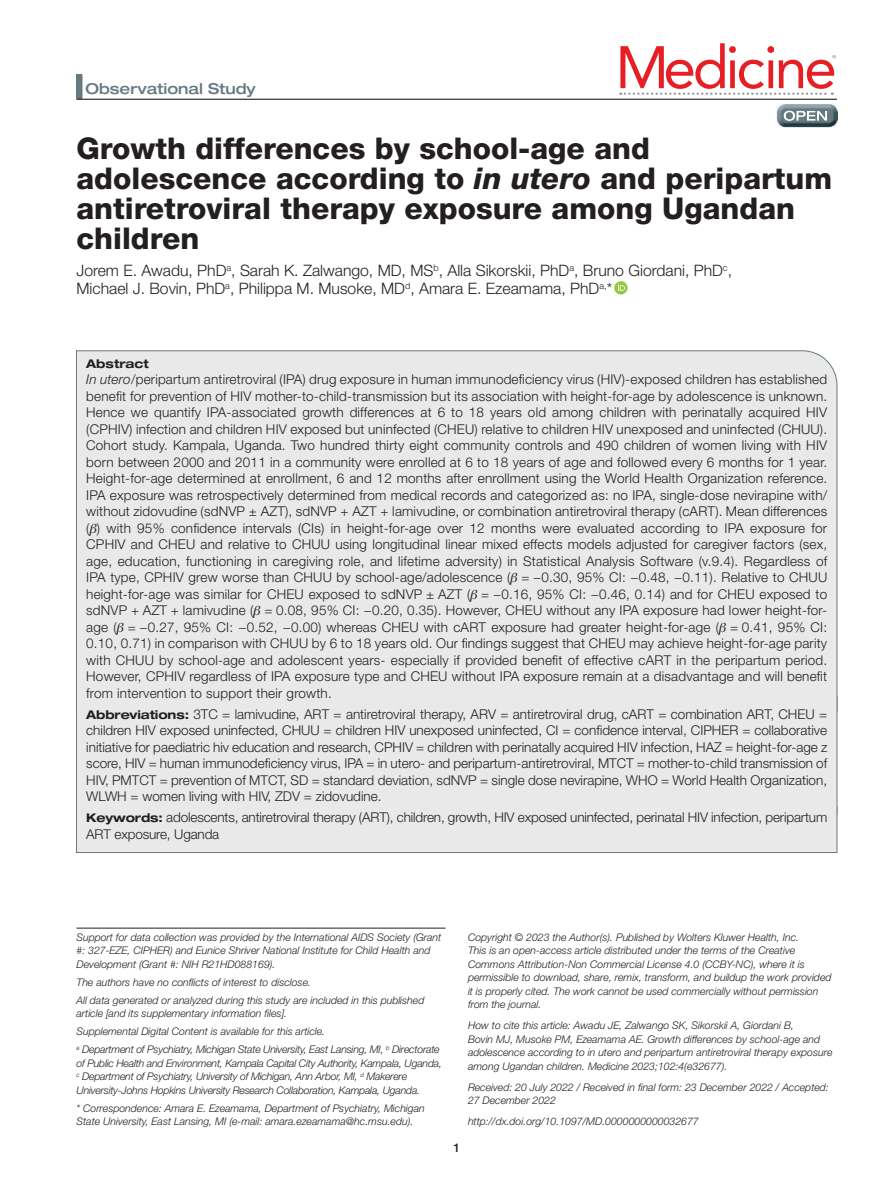
<style>
.page{position:relative;width:891px;height:1188px;background:#fff}
.page>*{position:absolute;margin:0;border:0;box-sizing:border-box;transform-origin:0 0}
.t1{font:59.4px "Avenir";letter-spacing:-.06em;color:#e71e24}
.t2{font:800 30px/30px "Helvetica Neue LT Std";color:#231f20}
.t3{font:300 15.75px/18px "Helvetica Neue LT Std";color:#231f20}
.t4{font:500 expanded 15px "Helvetica Neue LT Std";color:#667981}
.t5{font:300 13.5px/16.5px "Helvetica Neue LT Std";letter-spacing:-.01em;color:#231f20;text-align:justify}
.t6{font:700 expanded 12px "Helvetica Neue LT Std";color:#231f20}
.t7{font:500 12px "Helvetica Neue LT Std";color:#231f20}
.t8{font:italic 300 10.5px/13.5px "Helvetica Neue LT Std";color:#231f20}
.t9{font:italic 300 10.5px/13.5px "Helvetica Neue LT Std";letter-spacing:-.02em;color:#231f20}
.t10{font:500 10.35px "Akzidenz Grotesk BE";color:#909295}
.s1{font-style:italic}
.s2{font-family:"Gandhari Unicode";font-weight:400;font-style:italic}
.s3{font-weight:700;font-stretch:expanded;font-size:12px}
</style>
<div class="page">
<div style="left:76px;top:74px;width:6px;height:25px;background:#677981"></div>
<hr style="left:76px;top:99px;width:761px;height:1px;background:#231f20">
<img style="left:776px;top:104px;width:61px;height:24px">
<svg style="left:784px;top:111px;width:43px;height:10px"></svg>
<svg style="left:620px;top:93px;width:213px;height:2px"></svg>
<div style="left:76px;top:350px;width:762px;height:362px;background:#e9e9e9"></div>
<div style="left:76px;top:696px;width:761px;height:120px;background:#e9e9e9"></div>
<div style="left:76px;top:807px;width:761px;height:46px;background:#e9e9e9"></div>
<div style="left:76px;top:806px;width:761px;height:47px;border:1px solid #677981"></div>
<svg style="left:614px;top:281px;width:14px;height:13px"></svg>
<svg style="left:618px;top:284px;width:7px;height:7px"></svg>
<hr style="left:76px;top:928px;width:370px;height:1px;background:#231f20">
<p class="t4" style="left:86px;top:80px;width:172px">Observational Study</p>
<h1 class="t1" style="left:615px;top:33px;width:223px">Medicine</h1>
<p class="t10" style="left:832px;top:52px;width:6px">®</p>
<h2 class="t2" style="left:76px;top:134px;width:757px">Growth differences by school-age and adolescence according to <span class="s1">in utero</span> and peripartum antiretroviral therapy exposure among Ugandan children</h2>
<p class="t3" style="left:76px;top:261px;width:657px">Jorem E. Awadu, PhD<sup>a</sup>, Sarah K. Zalwango, MD, MS<sup>b</sup>, Alla Sikorskii, PhD<sup>a</sup>, Bruno Giordani, PhD<sup>c</sup>,<br>Michael J. Bovin, PhD<sup>a</sup>, Philippa M. Musoke, MD<sup>d</sup>, Amara E. Ezeamama, PhD<sup>a,</sup>*</p>
<p class="t6" style="left:86px;top:356px;width:64px">Abstract</p>
<p class="t5" style="left:86px;top:371px;width:743px"><span class="s1">In utero</span>/peripartum antiretroviral (IPA) drug exposure in human immunodeficiency virus (HIV)-exposed children has established benefit for prevention of HIV mother-to-child-transmission but its association with height-for-age by adolescence is unknown.<br>Hence we quantify IPA-associated growth differences at 6 to 18 years old among children with perinatally acquired HIV (CPHIV) infection and children HIV exposed but uninfected (CHEU) relative to children HIV unexposed and uninfected (CHUU).<br>Cohort study. Kampala, Uganda. Two hundred thirty eight community controls and 490 children of women living with HIV born between 2000 and 2011 in a community were enrolled at 6 to 18 years of age and followed every 6 months for 1 year.<br>Height-for-age determined at enrollment, 6 and 12 months after enrollment using the World Health Organization reference.<br>IPA exposure was retrospectively determined from medical records and categorized as: no IPA, single-dose nevirapine with/ without zidovudine (sdNVP ± AZT), sdNVP + AZT + lamivudine, or combination antiretroviral therapy (cART). Mean differences (<span class="s2">β</span>) with 95% confidence intervals (CIs) in height-for-age over 12 months were evaluated according to IPA exposure for CPHIV and CHEU and relative to CHUU using longitudinal linear mixed effects models adjusted for caregiver factors (sex, age, education, functioning in caregiving role, and lifetime adversity) in Statistical Analysis Software (v.9.4). Regardless of IPA type, CPHIV grew worse than CHUU by school-age/adolescence (<span class="s2">β</span> = −0.30, 95% CI: −0.48, −0.11). Relative to CHUU height-for-age was similar for CHEU exposed to sdNVP ± AZT (<span class="s2">β</span> = −0.16, 95% CI: −0.46, 0.14) and for CHEU exposed to sdNVP + AZT + lamivudine (<span class="s2">β</span> = 0.08, 95% CI: −0.20, 0.35). However, CHEU without any IPA exposure had lower height-for&shy;age (<span class="s2">β</span> = −0.27, 95% CI: −0.52, −0.00) whereas CHEU with cART exposure had greater height-for-age (<span class="s2">β</span> = 0.41, 95% CI:<br>0.10, 0.71) in comparison with CHUU by 6 to 18 years old. Our findings suggest that CHEU may achieve height-for-age parity with CHUU by school-age and adolescent years- especially if provided benefit of effective cART in the peripartum period.<br>However, CPHIV regardless of IPA exposure type and CHEU without IPA exposure remain at a disadvantage and will benefit from intervention to support their growth.</p>
<p class="t5" style="left:86px;top:706px;width:743px"><span class="s3">Abbreviations:</span> 3TC = lamivudine, ART = antiretroviral therapy, ARV = antiretroviral drug, cART = combination ART, CHEU = children HIV exposed uninfected, CHUU = children HIV unexposed uninfected, CI = confidence interval, CIPHER = collaborative initiative for paediatric hiv education and research, CPHIV = children with perinatally acquired HIV infection, HAZ = height-for-age z score, HIV = human immunodeficiency virus, IPA = in utero- and peripartum-antiretroviral, MTCT = mother-to-child transmission of HIV, PMTCT = prevention of MTCT, SD = standard deviation, sdNVP = single dose nevirapine, WHO = World Health Organization, WLWH = women living with HIV, ZDV = zidovudine.</p>
<p class="t5" style="left:86px;top:809px;width:743px"><span class="s3">Keywords:</span> adolescents, antiretroviral therapy (ART), children, growth, HIV exposed uninfected, perinatal HIV infection, peripartum<br>ART exposure, Uganda</p>
<p class="t8" style="left:76px;top:930px;width:366px">Support for data collection was provided by the International AIDS Society (Grant #: 327-EZE, CIPHER) and Eunice Shriver National Institute for Child Health and<br>Development (Grant #: NIH R21HD088169).</p>
<p class="t8" style="left:76px;top:973px;width:349px;line-height:18px">The authors have no conflicts of interest to disclose.<br>All data generated or analyzed during this study are included in this published</p>
<p class="t8" style="left:76px;top:1004px;width:365px;line-height:18px">article [and its supplementary information files].<br>Supplemental Digital Content is available for this article.<br><sup>a</sup> Department of Psychiatry, Michigan State University, East Lansing, MI, <sup>b</sup> Directorate</p>
<p class="t9" style="left:76px;top:1056px;width:367px">of Public Health and Environment, Kampala Capital City Authority, Kampala, Uganda, <sup>c</sup> Department of Psychiatry, University of Michigan, Ann Arbor, MI, <sup>d</sup> Makerere<br>University-Johns Hopkins University Research Collaboration, Kampala, Uganda.</p>
<p class="t8" style="left:77px;top:1101px;width:350px">* Correspondence: Amara E. Ezeamama, Department of Psychiatry, Michigan<br>State University, East Lansing, MI (e-mail: amara.ezeamama@hc.msu.edu).</p>
<p class="t7" style="left:453px;top:1140px;width:8px">1</p>
<p class="t8" style="left:468px;top:930px;width:365px">Copyright © 2023 the Author(s). Published by Wolters Kluwer Health, Inc.<br>This is an open-access article distributed under the terms of the Creative Commons Attribution-Non Commercial License 4.0 (CCBY-NC), where it is permissible to download, share, remix, transform, and buildup the work provided it is properly cited. The work cannot be used commercially without permission from the journal.</p>
<p class="t8" style="left:468px;top:1018px;width:366px">How to cite this article: Awadu JE, Zalwango SK, Sikorskii A, Giordani B,<br>Bovin MJ, Musoke PM, Ezeamama AE. Growth differences by school-age and adolescence according to in utero and peripartum antiretroviral therapy exposure among Ugandan children. Medicine 2023;102:4(e32677).</p>
<p class="t8" style="left:468px;top:1080px;width:362px">Received: 20 July 2022 / Received in final form: 23 December 2022 / Accepted:<br>27 December 2022</p>
<p class="t8" style="left:468px;top:1114px;width:232px">http://dx.doi.org/10.1097/MD.0000000000032677</p>
</div>
